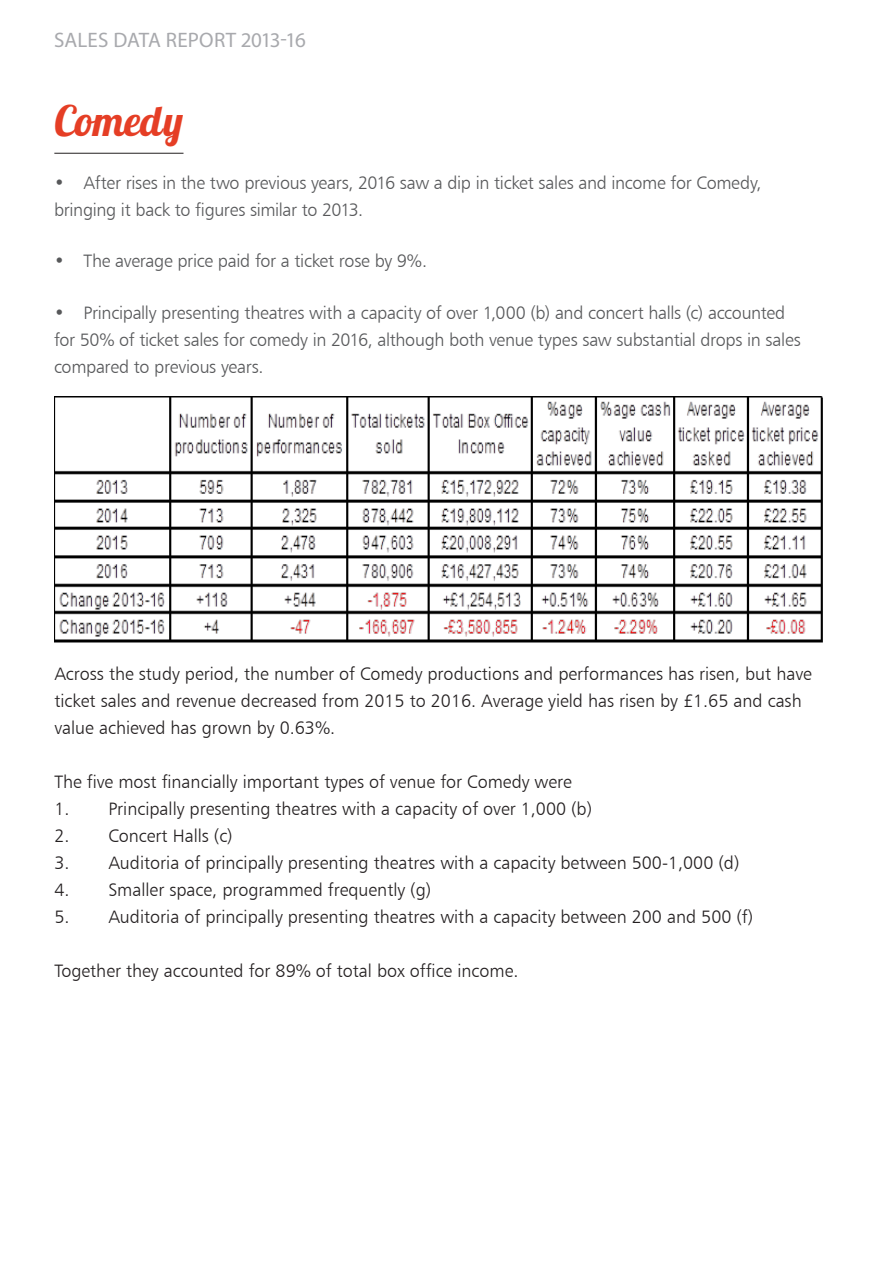
<style>
.page{position:relative;width:893px;height:1263px;background:#fff}
.page>*{position:absolute;margin:0;border:0;box-sizing:border-box;transform-origin:0 0}
.Heading_1_copy{font:42px "Lobster 1.4";letter-spacing:-.005em;color:#e53e25}
.Heading_1{font:21px "Myriad Pro";color:#a8a9ad}
.t1{font:300 18px/27px "Frutiger";color:#231f20}
.Body{font:300 18px/27px "Frutiger";letter-spacing:-.02em;color:#57585a}
</style>
<div class="page">
<hr style="left:54px;top:153px;width:129px;height:1px;background:#231f20">
<img style="left:54px;top:396px;width:769px;height:246px">
<p class="Heading_1" style="left:54px;top:27px;width:253px">SALES DATA REPORT 2013-16</p>
<p class="Heading_1_copy" style="left:54px;top:94px;width:130px">Comedy</p>
<p class="Body" style="left:54px;top:169px;width:709px">• After rises in the two previous years, 2016 saw a dip in ticket sales and income for Comedy, bringing it back to figures similar to 2013.</p>
<p class="Body" style="left:54px;top:247px;width:375px">• The average price paid for a ticket rose by 9%.</p>
<p class="Body" style="left:54px;top:299px;width:748px">• Principally presenting theatres with a capacity of over 1,000 (b) and concert halls (c) accounted for 50% of ticket sales for comedy in 2016, although both venue types saw substantial drops in sales compared to previous years.</p>
<p class="t1" style="left:54px;top:660px;width:759px">Across the study period, the number of Comedy productions and performances has risen, but have ticket sales and revenue decreased from 2015 to 2016. Average yield has risen by £1.65 and cash value achieved has grown by 0.63%.</p>
<p class="t1" style="left:54px;top:768px;width:519px">The five most financially important types of venue for Comedy were</p>
<p class="t1" style="left:54px;top:795px;width:539px">1. Principally presenting theatres with a capacity of over 1,000 (b)</p>
<p class="t1" style="left:54px;top:822px;width:180px">2. Concert Halls (c)</p>
<p class="t1" style="left:54px;top:849px;width:687px">3. Auditoria of principally presenting theatres with a capacity between 500-1,000 (d)</p>
<p class="t1" style="left:54px;top:876px;width:378px">4. Smaller space, programmed frequently (g)</p>
<p class="t1" style="left:54px;top:903px;width:700px">5. Auditoria of principally presenting theatres with a capacity between 200 and 500 (f)</p>
<p class="t1" style="left:54px;top:957px;width:466px">Together they accounted for 89% of total box office income.</p>
</div>
